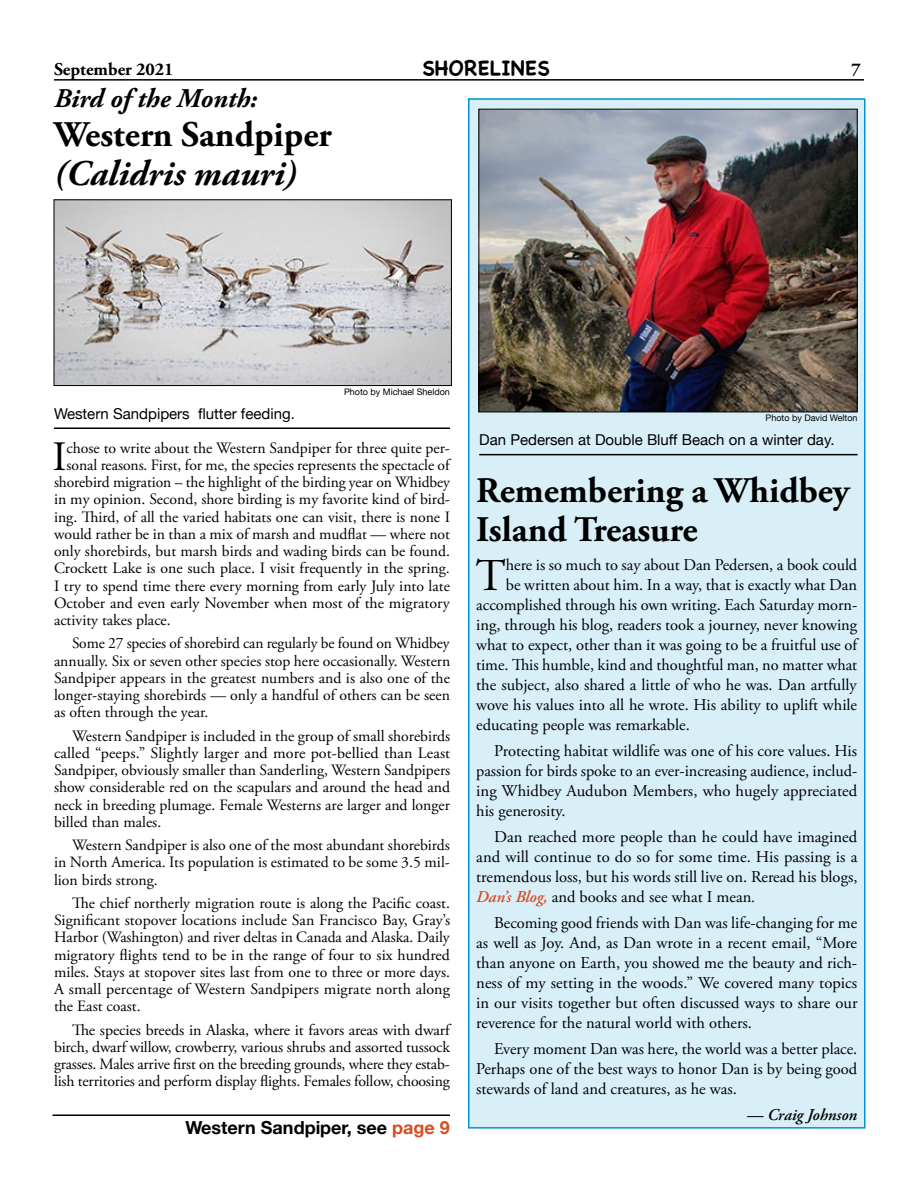
<style>
.page{position:relative;width:918px;height:1188px;background:#fff}
.page>*{position:absolute;margin:0;border:0;box-sizing:border-box;transform-origin:0 0}
.t1{font:45.45px "Adobe Garamond Pro";color:#000}
.body_text_first{font:41.7px "Adobe Garamond Pro";color:#000}
.Heading{font:700 36px/39.9px "Adobe Garamond Pro";color:#000}
.Subhead{font:italic 700 27px "Adobe Garamond Pro";color:#000}
.t2{font:700 21px "Chalkboard SE";color:#000}
.continued_on{font:700 18px "Helvetica Neue";color:#000}
.t3{font:700 18px "Adobe Garamond Pro";color:#000}
.t4{font:16.5px/20.1px "Adobe Garamond Pro";color:#000;text-align:justify}
.t5{font:italic 600 16.5px "Adobe Garamond Pro";color:#000}
.body_text{font:15.75px/17.2px "Adobe Garamond Pro";color:#000;text-align:justify}
.body_text_first-2{font:15.75px "Adobe Garamond Pro";color:#000}
.t6{font:15px "Helvetica Neue";color:#000}
.credit{font:9px "Helvetica Neue";color:#000}
.s1{font-style:italic}
.s2{color:#da4b22}
.s3{font-weight:600;font-style:italic;color:#da4b22}
</style>
<div class="page">
<hr style="left:54px;top:79px;width:810px;height:2px;background:#000">
<div style="left:469px;top:99px;width:396px;height:1029px;background:#d9eff8"></div>
<div style="left:468px;top:98px;width:398px;height:1031px;border:2px solid #0193cf"></div>
<img style="left:480px;top:111px;width:376px;height:299px">
<div style="left:478px;top:109px;width:380px;height:303px;border:1px solid #000"></div>
<hr style="left:479px;top:454px;width:379px;height:1px;background:#000">
<hr style="left:52px;top:1114px;width:398px;height:2px;background:#000">
<img style="left:56px;top:201px;width:394px;height:183px">
<div style="left:54px;top:199px;width:398px;height:187px;border:1px solid #000"></div>
<hr style="left:54px;top:428px;width:396px;height:1px;background:#000">
<p class="t3" style="left:54px;top:58px;width:121px">September 2021</p>
<h3 class="t2" style="left:422px;top:55px;width:129px">SHORELINES</h3>
<p class="t3" style="left:852px;top:58px;width:11px">7</p>
<p class="Subhead" style="left:54px;top:83px;width:205px">Bird of the Month:</p>
<p class="Heading" style="left:54px;top:116px;width:279px;line-height:39px">Western Sandpiper <span class="s1">(Calidris mauri)</span></p>
<p class="t6" style="left:54px;top:402px;width:242px">Western Sandpipers flutter feeding.</p>
<p class="credit" style="left:344px;top:385px;width:107px">Photo by Michael Sheldon</p>
<p class="body_text_first" style="left:52px;top:432px;width:16px">I</p>
<p class="body_text_first-2" style="left:67px;top:438px;width:385px">chose to write about the Western Sandpiper for three quite per-</p>
<p class="body_text_first-2" style="left:67px;top:456px;width:385px">sonal reasons. First, for me, the species represents the spectacle of</p>
<p class="body_text_first-2" style="left:54px;top:473px;width:398px">shorebird migration – the highlight of the birding year on Whidbey</p>
<p class="body_text_first-2" style="left:54px;top:490px;width:398px">in my opinion. Second, shore birding is my favorite kind of bird-</p>
<p class="body_text_first-2" style="left:54px;top:507px;width:398px">ing. Third, of all the varied habitats one can visit, there is none I</p>
<p class="body_text_first-2" style="left:54px;top:525px;width:398px">would rather be in than a mix of marsh and mudflat — where not</p>
<p class="body_text_first-2" style="left:54px;top:542px;width:398px">only shorebirds, but marsh birds and wading birds can be found.</p>
<p class="body_text_first-2" style="left:54px;top:559px;width:397px">Crockett Lake is one such place. I visit frequently in the spring.</p>
<p class="body_text_first-2" style="left:54px;top:576px;width:397px">I try to spend time there every morning from early July into late</p>
<p class="body_text_first-2" style="left:54px;top:594px;width:397px">October and even early November when most of the migratory</p>
<p class="body_text_first-2" style="left:54px;top:611px;width:118px">activity takes place.</p>
<p class="body_text" style="left:54px;top:635px;width:398px;text-indent:18px">Some 27 species of shorebird can regularly be found on Whidbey annually. Six or seven other species stop here occasionally. Western Sandpiper appears in the greatest numbers and is also one of the longer-staying shorebirds — only a handful of others can be seen as often through the year.</p>
<p class="body_text" style="left:54px;top:728px;width:398px;text-indent:18px">Western Sandpiper is included in the group of small shorebirds called “peeps.” Slightly larger and more pot-bellied than Least Sandpiper, obviously smaller than Sanderling, Western Sandpipers show considerable red on the scapulars and around the head and neck in breeding plumage. Female Westerns are larger and longer billed than males.</p>
<p class="body_text" style="left:54px;top:837px;width:398px;text-indent:18px">Western Sandpiper is also one of the most abundant shorebirds in North America. Its population is estimated to be some 3.5 mil&shy;lion birds strong.</p>
<p class="body_text" style="left:54px;top:895px;width:398px;text-indent:18px">The chief northerly migration route is along the Pacific coast.<br>Significant stopover locations include San Francisco Bay, Gray’s Harbor (Washington) and river deltas in Canada and Alaska. Daily migratory flights tend to be in the range of four to six hundred miles. Stays at stopover sites last from one to three or more days.<br>A small percentage of Western Sandpipers migrate north along the East coast.</p>
<p class="body_text" style="left:54px;top:1022px;width:398px;text-indent:18px">The species breeds in Alaska, where it favors areas with dwarf birch, dwarf willow, crowberry, various shrubs and assorted tussock grasses. Males arrive first on the breeding grounds, where they estab&shy;lish territories and perform display flights. Females follow, choosing</p>
<p class="continued_on" style="left:185px;top:1113px;width:266px">Western Sandpiper, see <span class="s2">page 9</span></p>
<p class="credit" style="left:766px;top:411px;width:94px">Photo by David Welton</p>
<p class="t6" style="left:479px;top:429px;width:357px">Dan Pedersen at Double Bluff Beach on a winter day.</p>
<p class="Heading" style="left:476px;top:471px;width:375px">Remembering a Whidbey<br>Island Treasure</p>
<p class="t1" style="left:476px;top:548px;width:32px">T</p>
<p class="t4" style="left:506px;top:556px;width:353px">here is so much to say about Dan Pedersen, a book could</p>
<p class="t4" style="left:506px;top:575px;width:353px">be written about him. In a way, that is exactly what Dan</p>
<p class="t4" style="left:476px;top:595px;width:382px">accomplished through his own writing. Each Saturday morn-</p>
<p class="t4" style="left:476px;top:615px;width:383px">ing, through his blog, readers took a journey, never knowing</p>
<p class="t4" style="left:476px;top:635px;width:383px">what to expect, other than it was going to be a fruitful use of</p>
<p class="t4" style="left:476px;top:655px;width:382px">time. This humble, kind and thoughtful man, no matter what</p>
<p class="t4" style="left:476px;top:675px;width:382px">the subject, also shared a little of who he was. Dan artfully</p>
<p class="t4" style="left:476px;top:695px;width:382px">wove his values into all he wrote. His ability to uplift while</p>
<p class="t4" style="left:476px;top:715px;width:215px">educating people was remarkable.</p>
<p class="t4" style="left:476px;top:741px;width:383px;text-indent:18px">Protecting habitat wildlife was one of his core values. His passion for birds spoke to an ever-increasing audience, includ&shy;ing Whidbey Audubon Members, who hugely appreciated his generosity.</p>
<p class="t4" style="left:476px;top:827px;width:383px;text-indent:18px">Dan reached more people than he could have imagined and will continue to do so for some time. His passing is a tremendous loss, but his words still live on. Reread his blogs, <span class="s3">Dan’s Blog,</span> and books and see what I mean<span class="s1">.</span></p>
<p class="t4" style="left:476px;top:913px;width:383px;text-indent:18px">Becoming good friends with Dan was life-changing for me as well as Joy. And, as Dan wrote in a recent email, “More than anyone on Earth, you showed me the beauty and rich&shy;ness of my setting in the woods.” We covered many topics in our visits together but often discussed ways to share our reverence for the natural world with others.</p>
<p class="t4" style="left:476px;top:1040px;width:383px;text-indent:18px">Every moment Dan was here, the world was a better place.<br>Perhaps one of the best ways to honor Dan is by being good stewards of land and creatures, as he was.</p>
<p class="t5" style="left:747px;top:1106px;width:112px">— Craig Johnson</p>
</div>
